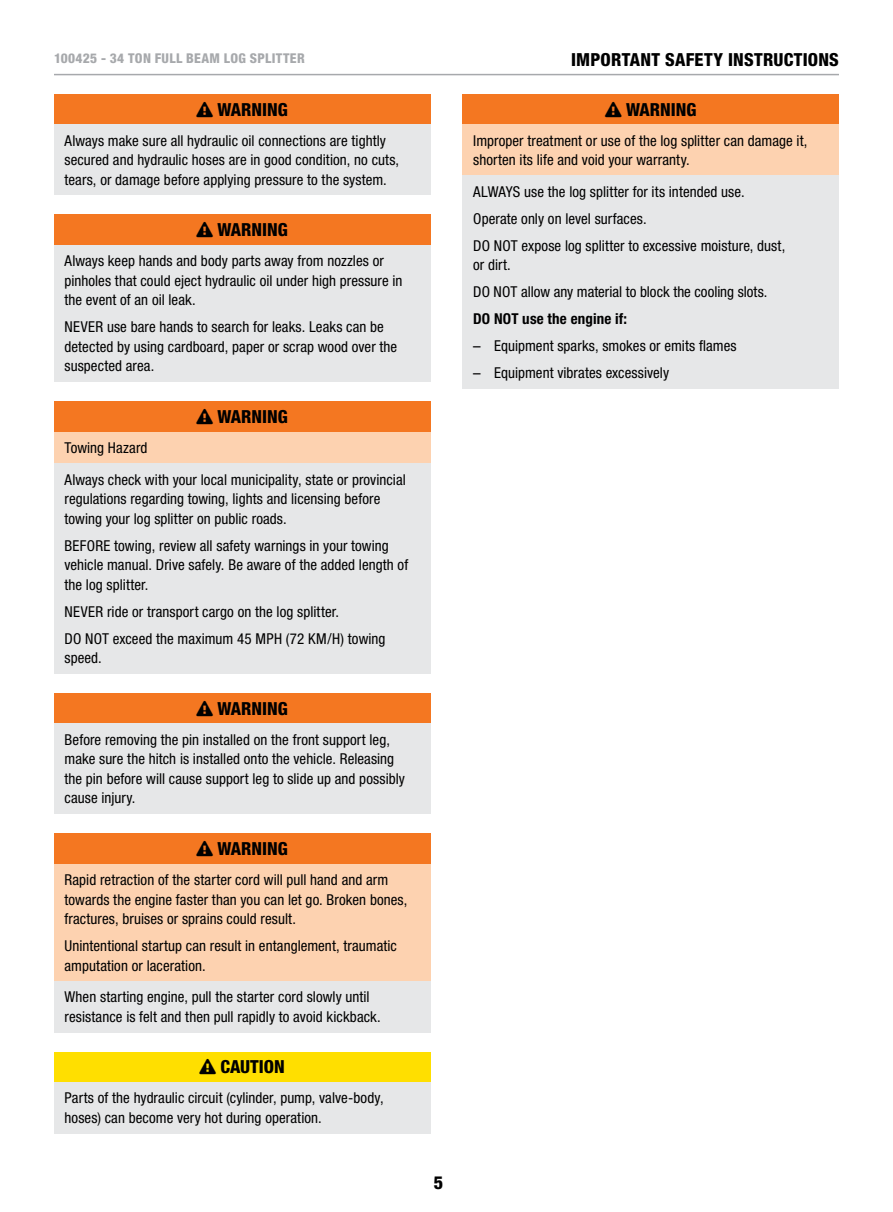
<style>
.page{position:relative;width:893px;height:1212px;background:#fff}
.page>*{position:absolute;margin:0;border:0;box-sizing:border-box;transform-origin:0 0}
.t1{font:800 condensed 18px "Helvetica Neue LT Std";color:#000}
.t2{font:condensed 15px/19.5px "Helvetica Neue LT Std";letter-spacing:.005em;color:#000}
.t3{font:700 condensed 15px "Helvetica Neue LT Std";letter-spacing:.01em;color:#000}
.t4{font:800 condensed 13.5px "Helvetica Neue LT Std";letter-spacing:.025em;color:#a7a9ac}
.s1{font-stretch:normal}
</style>
<div class="page">
<hr style="left:54px;top:74px;width:785px;height:1px;background:#a7a9ac">
<div style="left:54px;top:94px;width:376px;height:31px;background:#f47721"></div>
<div style="left:54px;top:125px;width:376px;height:70px;background:#e6e7e8"></div>
<div style="left:54px;top:215px;width:376px;height:30px;background:#f47721"></div>
<div style="left:54px;top:245px;width:376px;height:137px;background:#e6e7e8"></div>
<div style="left:54px;top:401px;width:376px;height:31px;background:#f47721"></div>
<div style="left:54px;top:432px;width:376px;height:31px;background:#fdd2b0"></div>
<div style="left:54px;top:463px;width:376px;height:211px;background:#e6e7e8"></div>
<div style="left:54px;top:693px;width:376px;height:31px;background:#f47721"></div>
<div style="left:54px;top:724px;width:376px;height:90px;background:#e6e7e8"></div>
<div style="left:54px;top:833px;width:376px;height:31px;background:#f47721"></div>
<div style="left:54px;top:864px;width:376px;height:117px;background:#fdd2b0"></div>
<div style="left:54px;top:981px;width:376px;height:51px;background:#e6e7e8"></div>
<div style="left:54px;top:1052px;width:376px;height:30px;background:#ffdf00"></div>
<div style="left:54px;top:1082px;width:376px;height:51px;background:#e6e7e8"></div>
<div style="left:463px;top:94px;width:376px;height:31px;background:#f47721"></div>
<div style="left:463px;top:125px;width:376px;height:51px;background:#fdd2b0"></div>
<div style="left:463px;top:176px;width:376px;height:213px;background:#e6e7e8"></div>
<p class="t4" style="left:54px;top:50px;width:116px">100425 - 34 TON FULL</p>
<p class="t4" style="left:186px;top:50px;width:18px">BEAM</p>
<p class="t4" style="left:224px;top:50px;width:61px">LOG SPLITTER</p>
<p class="t1" style="left:571px;top:49px;width:11px">IMPORTANT</p>
<p class="t1" style="left:665px;top:49px;width:21px">SAFETY</p>
<p class="t1" style="left:728px;top:49px;width:11px">INSTRUCT</p>
<p class="t1" style="left:803px;top:49px;width:17px">IONS</p>
<p class="t1" style="left:196px;top:98px;width:92px">❑ WARNING</p>
<p class="t2" style="left:64px;top:131px;width:336px">Always make sure all hydraulic oil connections are tightly secured and hydraulic hoses are in good condition, no cuts, tears, or damage before applying pressure to the system.</p>
<p class="t1" style="left:196px;top:219px;width:92px">❑ WARNING</p>
<p class="t2" style="left:64px;top:251px;width:340px">Always keep hands and body parts away from nozzles or pinholes that could eject hydraulic oil under high pressure in the event of an oil leak.</p>
<p class="t2" style="left:64px;top:317px;width:334px">NEVER use bare hands to search for leaks. Leaks can be detected by using cardboard, paper or scrap wood over the suspected area.</p>
<p class="t1" style="left:196px;top:405px;width:92px">❑ WARNING</p>
<p class="t2" style="left:64px;top:432px;width:343px;line-height:31.7px">Towing Hazard<br>Always check with your local municipality, state or provincial</p>
<p class="t2" style="left:64px;top:489px;width:317px">regulations regarding towing, lights and licensing before towing your log splitter on public roads.</p>
<p class="t2" style="left:64px;top:536px;width:345px">BEFORE towing, review all safety warnings in your towing vehicle manual. Drive safely. Be aware of the added length of the log splitter.</p>
<p class="t2" style="left:64px;top:598px;width:322px;line-height:27px">NEVER ride or transport cargo on the log splitter.<br>DO NOT exceed the maximum 45 MPH (72 KM/H) towing</p>
<p class="t2" style="left:64px;top:648px;width:39px">speed.</p>
<p class="t1" style="left:196px;top:697px;width:92px">❑ WARNING</p>
<p class="t2" style="left:64px;top:730px;width:342px">Before removing the pin installed on the front support leg, make sure the hitch is installed onto the vehicle. Releasing the pin before will cause support leg to slide up and possibly cause injury.</p>
<p class="t1" style="left:196px;top:837px;width:92px">❑ WARNING</p>
<p class="t2" style="left:64px;top:870px;width:344px">Rapid retraction of the starter cord will pull hand and arm towards the engine faster than you can let go. Broken bones, fractures, bruises or sprains could result.</p>
<p class="t2" style="left:64px;top:936px;width:334px">Unintentional startup can result in entanglement, traumatic amputation or laceration.</p>
<p class="t2" style="left:64px;top:987px;width:318px">When starting engine, pull the starter cord slowly until resistance is felt and then pull rapidly to avoid kickback.</p>
<p class="t1" style="left:199px;top:1056px;width:87px">❑ CAUTION</p>
<p class="t2" style="left:64px;top:1088px;width:321px">Parts of the hydraulic circuit (cylinder, pump, valve-body, hoses) can become very hot during operation.</p>
<p class="t1" style="left:434px;top:1171px;width:11px">5</p>
<p class="t1" style="left:605px;top:98px;width:92px">❑ WARNING</p>
<p class="t2" style="left:473px;top:131px;width:336px">Improper treatment or use of the log splitter can damage it, shorten its life and void your warranty.</p>
<p class="t2" style="left:473px;top:178px;width:314px;line-height:27px">ALWAYS use the log splitter for its intended use.<br>Operate only on level surfaces.<br>DO NOT expose log splitter to excessive moisture, dust,</p>
<p class="t2" style="left:473px;top:252px;width:296px;line-height:27px">or dirt.<br>DO NOT allow any material to block the cooling slots.</p>
<p class="t3" style="left:473px;top:310px;width:155px">DO NOT use the engine if:</p>
<p class="t2" style="left:473px;top:336px;width:265px"><span class="s1">–</span> Equipment sparks, smokes or emits flames</p>
<p class="t2" style="left:473px;top:363px;width:197px"><span class="s1">–</span> Equipment vibrates excessively</p>
</div>
